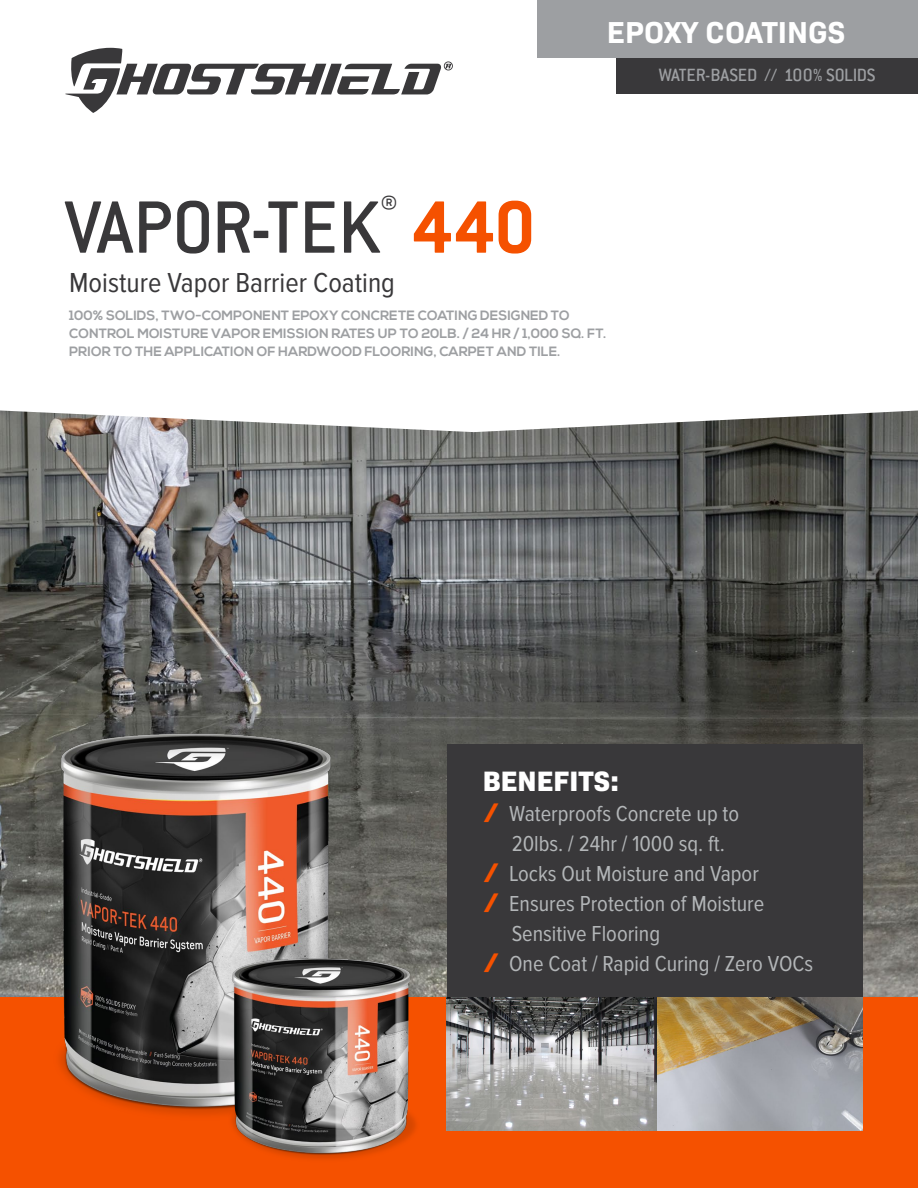
<style>
.page{position:relative;width:918px;height:1188px;background:#fff}
.page>*{position:absolute;margin:0;border:0;box-sizing:border-box;transform-origin:0 0}
.t1{font:500 81.3px "Conduit ITC";letter-spacing:-.005em;color:#39383a}
.t2{font:700 30.75px "Bio Sans";color:#fff}
.t3{font:28.5px "Proxima Nova Cond";color:#39383a}
.t4{font:800 28.5px "Bio Sans";color:#fff}
.t5{font:22.5px "Proxima Nova Cond";color:#b3b6b8}
.t6{font:500 19.65px "Conduit ITC";letter-spacing:-.015em;color:#9d9fa2}
.t7{font:700 13.5px/18px "Nexa";color:#9d9fa2}
.s1{font-family:"Conduit ITC Std";font-weight:700;color:#f55100}
.s2{font-family:"All Star Game";color:#f55100}
</style>
<div class="page">
<img style="left:0;top:432px;width:918px;height:566px">
<svg style="left:0;top:47px;width:918px;height:385px"></svg>
<div style="left:0;top:998px;width:918px;height:190px;background:#f55100"></div>
<div style="left:447px;top:744px;width:415px;height:331px;background:#39383a"></div>
<img style="left:514px;top:998px;width:348px;height:133px">
<svg style="left:65px;top:48px;width:388px;height:65px"></svg>
<div style="left:537px;top:0;width:381px;height:58px;background:#9d9fa2"></div>
<div style="left:616px;top:58px;width:302px;height:35px;background:#39383a"></div>
<img style="left:0;top:700px;width:413px;height:404px">
<img style="left:116px;top:800px;width:398px;height:359px">
<h2 class="t2" style="left:607px;top:9px;width:240px">EPOXY COATINGS</h2>
<h3 class="t6" style="left:659px;top:64px;width:218px">WATER-BASED // 100% SOLIDS</h3>
<h1 class="t1" style="left:65px;top:182px;width:472px">VAPOR-TEK<sup>®</sup> <span class="s1">440</span></h1>
<h3 class="t3" style="left:69px;top:266px;width:327px">Moisture Vapor Barrier Coating</h3>
<p class="t7" style="left:69px;top:307px;width:539px">100% SOLIDS, TWO-COMPONENT EPOXY CONCRETE COATING DESIGNED TO<br>CONTROL MOISTURE VAPOR EMISSION RATES UP TO 20LB. / 24 HR / 1,000 SQ. FT.<br>PRIOR TO THE APPLICATION OF HARDWOOD FLOORING, CARPET AND TILE.</p>
<h3 class="t4" style="left:483px;top:759px;width:138px">BENEFITS:</h3>
<h3 class="t5" style="left:483px;top:801px;width:258px"><span class="s2">/</span> Waterproofs Concrete up to</h3>
<h3 class="t5" style="left:512px;top:831px;width:215px">20lbs. / 24hr / 1000 sq. ft.</h3>
<h3 class="t5" style="left:483px;top:861px;width:278px"><span class="s2">/</span> Locks Out Moisture and Vapor</h3>
<h3 class="t5" style="left:483px;top:891px;width:283px"><span class="s2">/</span> Ensures Protection of Moisture</h3>
<h3 class="t5" style="left:512px;top:921px;width:150px">Sensitive Flooring</h3>
<h3 class="t5" style="left:483px;top:951px;width:332px"><span class="s2">/</span> One Coat / Rapid Curing / Zero VOCs</h3>
</div>
